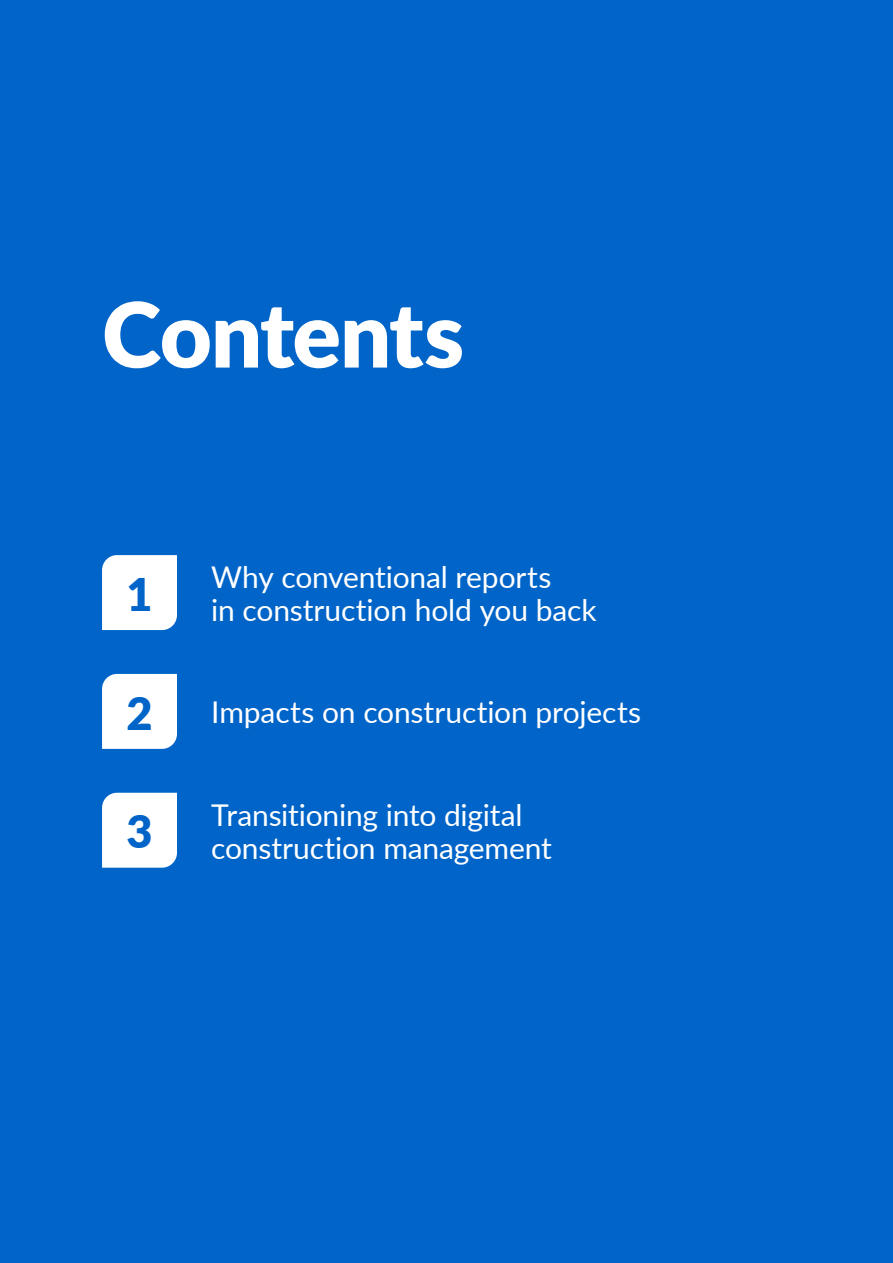
<style>
.page{position:relative;width:893px;height:1263px;background:#0064c8}
.page>*{position:absolute;margin:0;border:0;box-sizing:border-box;transform-origin:0 0}
.t1{font:900 90px "Lato";letter-spacing:-.015em;color:#fff}
.t2{font:900 45px "Lato";color:#0064c8}
.t3{font:30px/33px "Lato";letter-spacing:-.005em;color:#fff}
</style>
<div class="page">
<div style="left:102px;top:555px;width:75px;height:75px;background:#fff"></div>
<div style="left:102px;top:674px;width:75px;height:75px;background:#fff"></div>
<div style="left:102px;top:793px;width:75px;height:75px;background:#fff"></div>
<h1 class="t1" style="left:102px;top:267px;width:364px">Contents</h1>
<h2 class="t2" style="left:126px;top:560px;width:28px">1</h2>
<h2 class="t2" style="left:126px;top:679px;width:28px">2</h2>
<h2 class="t2" style="left:126px;top:798px;width:28px">3</h2>
<p class="t3" style="left:211px;top:559px;width:387px">Why conventional reports<br>in construction hold you back</p>
<p class="t3" style="left:211px;top:695px;width:431px">Impacts on construction projects</p>
<p class="t3" style="left:211px;top:797px;width:342px">Transitioning into digital construction management</p>
</div>
